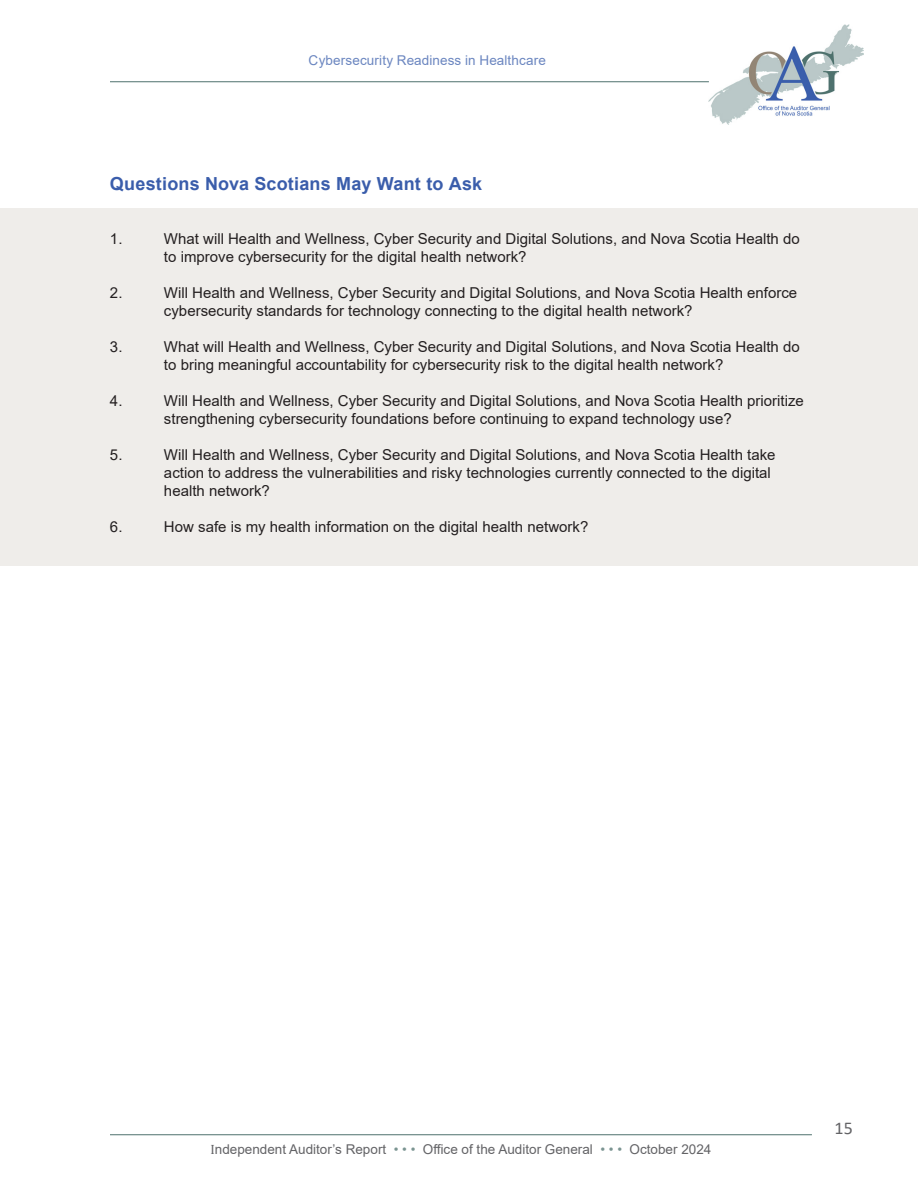
<style>
.page{position:relative;width:918px;height:1188px;background:#fff}
.page>*{position:absolute;margin:0;border:0;box-sizing:border-box;transform-origin:0 0}
.A-Heading_2{font:700 18px "Arial";letter-spacing:.01em;color:#3a5dab}
.t1{font:18px "Calibri";color:#636366}
.t2{font:15px/18px "Arial";color:#231f20}
.t3{font:13.5px "Arial";color:#636366}
.t4{font:13.5px "Arial";letter-spacing:.005em;color:#6b86c0}
.s1{font-family:"Cambria"}
.s2{color:#7b9592}
</style>
<div class="page">
<img style="left:709px;top:24px;width:155px;height:101px">
<hr style="left:110px;top:81px;width:599px;height:1px;background:#4f726e">
<hr style="left:110px;top:1134px;width:702px;height:1px;background:#4f726e">
<div style="left:0;top:208px;width:918px;height:358px;background:#efedea"></div>
<p class="t4" style="left:309px;top:51px;width:239px">Cybersecurity Readiness in Healthcare</p>
<p class="A-Heading_2" style="left:110px;top:171px;width:374px">Questions Nova Scotians May Want to Ask</p>
<p class="t2" style="left:110px;top:230px;width:14px">1.</p>
<p class="t2" style="left:164px;top:230px;width:637px">What will Health and Wellness, Cyber Security and Digital Solutions, and Nova Scotia Health do to improve cybersecurity for the digital health network?</p>
<p class="t2" style="left:110px;top:284px;width:14px">2.</p>
<p class="t2" style="left:164px;top:284px;width:635px">Will Health and Wellness, Cyber Security and Digital Solutions, and Nova Scotia Health enforce cybersecurity standards for technology connecting to the digital health network?</p>
<p class="t2" style="left:110px;top:338px;width:14px">3.</p>
<p class="t2" style="left:164px;top:338px;width:637px">What will Health and Wellness, Cyber Security and Digital Solutions, and Nova Scotia Health do to bring meaningful accountability for cybersecurity risk to the digital health network?</p>
<p class="t2" style="left:110px;top:392px;width:14px">4.</p>
<p class="t2" style="left:164px;top:392px;width:641px">Will Health and Wellness, Cyber Security and Digital Solutions, and Nova Scotia Health prioritize strengthening cybersecurity foundations before continuing to expand technology use?</p>
<p class="t2" style="left:110px;top:446px;width:14px">5.</p>
<p class="t2" style="left:164px;top:446px;width:613px">Will Health and Wellness, Cyber Security and Digital Solutions, and Nova Scotia Health take action to address the vulnerabilities and risky technologies currently connected to the digital health network?</p>
<p class="t2" style="left:110px;top:518px;width:14px">6.</p>
<p class="t2" style="left:164px;top:518px;width:426px">How safe is my health information on the digital health network?</p>
<p class="t3" style="left:211px;top:1140px;width:502px"><span class="s1">I</span>ndependent Auditor’s Report <span class="s2">• • •</span> Office of the Auditor General <span class="s2">• • •</span> October 2024</p>
<p class="t1" style="left:835px;top:1116px;width:20px">15</p>
</div>
